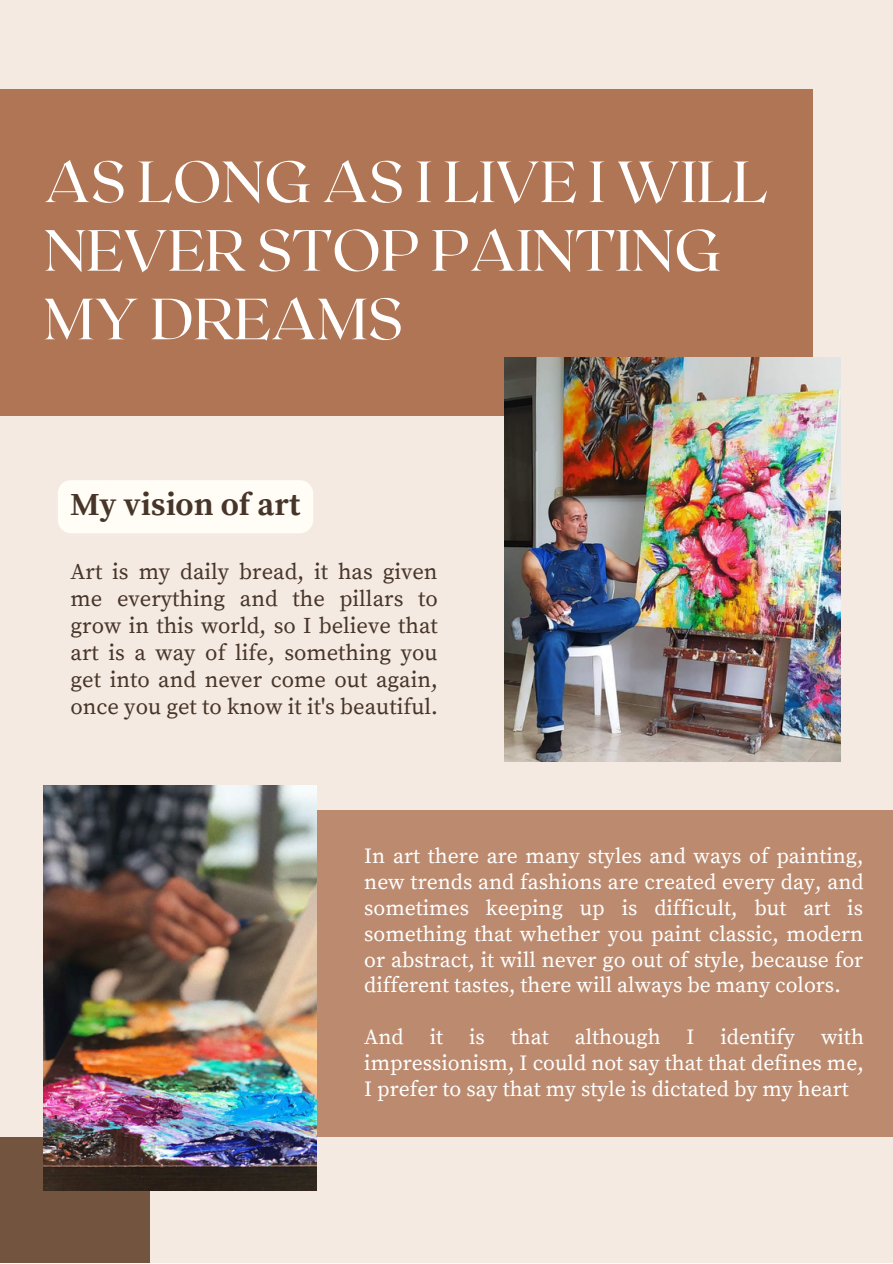
<style>
.page{position:relative;width:893px;height:1264px;background:#fff}
.page>*{position:absolute;margin:0;border:0;box-sizing:border-box;transform-origin:0 0}
.t1{font:57.9px/68.6px "Roxborough CF";color:#fff}
.t2{font:700 31.95px "Source Serif Pro";color:#473529}
.t3{font:22.5px/27px "Source Serif Pro";color:#473529;text-align:justify}
.t4{font:21.45px/25.8px "Source Serif Pro";color:#fff;text-align:justify}
</style>
<div class="page">
<div style="left:0;top:0;width:892px;height:1262px;background:#f4eae2"></div>
<div style="left:0;top:90px;width:812px;height:326px;background:#af7554"></div>
<div style="left:302px;top:810px;width:590px;height:326px;background:#bc8b6f"></div>
<img style="left:504px;top:357px;width:336px;height:404px">
<div style="left:0;top:1136px;width:150px;height:126px;background:#73543e"></div>
<img style="left:44px;top:785px;width:272px;height:405px">
<div style="left:58px;top:480px;width:255px;height:53px;background:#fffdf6;border-radius:13px"></div>
<h1 class="t1" style="left:44px;top:145px;width:725px">AS LONG AS I LIVE I WILL<br>NEVER STOP PAINTING<br>MY DREAMS</h1>
<h2 class="t2" style="left:71px;top:485px;width:231px">My vision of art</h2>
<p class="t3" style="left:71px;top:558px;width:369px">Art is my daily bread, it has given me everything and the pillars to grow in this world, so I believe that art is a way of life, something you get into and never come out again, once you get to know it it's beautiful.</p>
<p class="t4" style="left:364px;top:844px;width:501px">In art there are many styles and ways of painting, new trends and fashions are created every day, and sometimes keeping up is difficult, but art is something that whether you paint classic, modern or abstract, it will never go out of style, because for different tastes, there will always be many colors.</p>
<p class="t4" style="left:364px;top:1024px;width:501px">And it is that although I identify with impressionism, I could not say that that defines me, I prefer to say that my style is dictated by my heart</p>
</div>
